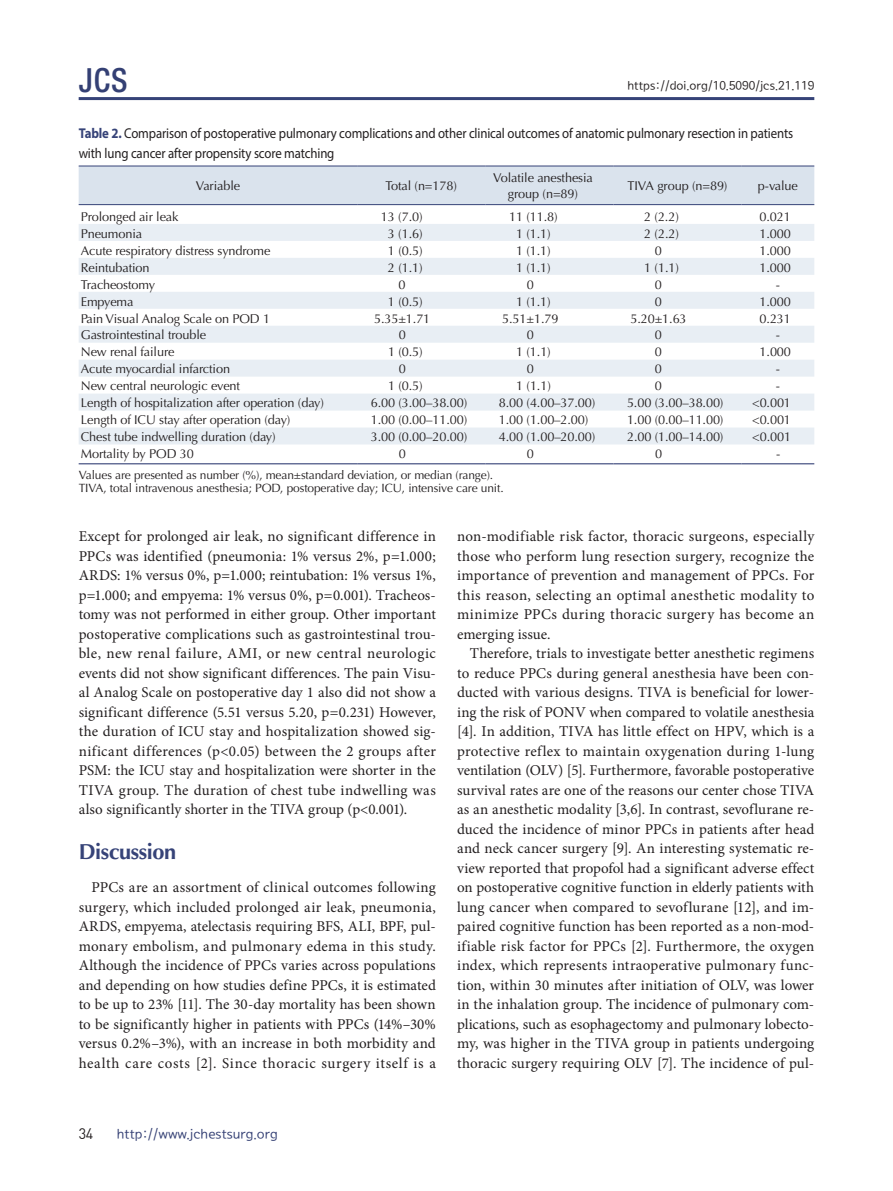
<style>
.page{position:relative;width:893px;height:1191px;background:#fff}
.page>*{position:absolute;margin:0;border:0;box-sizing:border-box;transform-origin:0 0}
.t1{font:500 condensed 33.3px "Helvetica Neue LT Std";color:#344074;scale:.95 1}
.t2{font:700 21.75px "Optima LT Std";letter-spacing:-.02em;color:#364378}
.t3{font:15px/19.5px "Minion Pro";letter-spacing:.02em;color:#231f20;text-align:justify}
.t4{font:15px "Dinreg";color:#231f20;scale:.95 1}
.t5{font:14.25px/19.5px "Myriad Pro";letter-spacing:-.01em;color:#231f20;scale:.9 1}
.t6{font:13.5px "Seoul Namsan M";color:#344074}
.t7{font:12.75px/16.5px "Optima LT Std";letter-spacing:-.01em;color:#231f20;text-align:center}
.t8{font:12px/13.5px "Optima LT Std";letter-spacing:-.01em;color:#231f20}
.t9{font:12px "Seoul Namsan M";color:#231f20}
.s1{font-weight:700;color:#364378}
</style>
<div class="page">
<hr style="left:79px;top:97px;width:735px;height:3px;background:#364378">
<div style="left:79px;top:167px;width:735px;height:37px;background:#dae3ed"></div>
<svg style="left:79px;top:224px;width:735px;height:220px;fill:#e8eef4"></svg>
<hr style="left:79px;top:166px;width:278px;height:1px;background:#364378">
<hr style="left:357px;top:166px;width:128px;height:1px;background:#364378">
<hr style="left:485px;top:166px;width:128px;height:1px;background:#364378">
<hr style="left:613px;top:166px;width:129px;height:1px;background:#364378">
<hr style="left:742px;top:166px;width:72px;height:1px;background:#364378">
<hr style="left:79px;top:204px;width:278px;height:1px;background:#364378">
<hr style="left:357px;top:204px;width:128px;height:1px;background:#364378">
<hr style="left:485px;top:204px;width:128px;height:1px;background:#364378">
<hr style="left:613px;top:204px;width:129px;height:1px;background:#364378">
<hr style="left:742px;top:204px;width:72px;height:1px;background:#364378">
<hr style="left:79px;top:463px;width:278px;height:1px;background:#364378">
<hr style="left:357px;top:463px;width:128px;height:1px;background:#364378">
<hr style="left:485px;top:463px;width:128px;height:1px;background:#364378">
<hr style="left:613px;top:463px;width:129px;height:1px;background:#364378">
<hr style="left:742px;top:463px;width:72px;height:1px;background:#364378">
<h1 class="t1" style="left:79px;top:60px;width:53px">JCS</h1>
<p class="t9" style="left:627px;top:80px;width:188px">https://doi.org/10.5090/jcs.21.119</p>
<p class="t5" style="left:79px;top:123px;width:795px"><span class="s1">Table 2.</span> Comparison of postoperative pulmonary complications and other clinical outcomes of anatomic pulmonary resection in patients with lung cancer after propensity score matching</p>
<p class="t7" style="left:196px;top:178px;width:46px">Variable</p>
<p class="t7" style="left:385px;top:178px;width:73px">Total (n=178)</p>
<p class="t7" style="left:493px;top:169px;width:101px">Volatile anesthesia group (n=89)</p>
<p class="t7" style="left:627px;top:178px;width:101px">TIVA group (n=89)</p>
<p class="t7" style="left:758px;top:178px;width:42px">p-value</p>
<p class="t7" style="left:81px;top:208px;width:99px">Prolonged air leak</p>
<p class="t7" style="left:381px;top:208px;width:43px">13 (7.0)</p>
<p class="t7" style="left:509px;top:208px;width:50px">11 (11.8)</p>
<p class="t7" style="left:644px;top:208px;width:36px">2 (2.2)</p>
<p class="t7" style="left:759px;top:208px;width:33px">0.021</p>
<p class="t7" style="left:81px;top:225px;width:63px">Pneumonia</p>
<p class="t7" style="left:388px;top:225px;width:36px">3 (1.6)</p>
<p class="t7" style="left:516px;top:225px;width:36px">1 (1.1)</p>
<p class="t7" style="left:644px;top:225px;width:36px">2 (2.2)</p>
<p class="t7" style="left:759px;top:225px;width:33px">1.000</p>
<p class="t7" style="left:81px;top:242px;width:191px">Acute respiratory distress syndrome</p>
<p class="t7" style="left:388px;top:242px;width:36px">1 (0.5)</p>
<p class="t7" style="left:516px;top:242px;width:36px">1 (1.1)</p>
<p class="t7" style="left:655px;top:242px;width:9px">0</p>
<p class="t7" style="left:760px;top:242px;width:33px">1.000</p>
<p class="t7" style="left:81px;top:259px;width:70px">Reintubation</p>
<p class="t7" style="left:388px;top:259px;width:36px">2 (1.1)</p>
<p class="t7" style="left:516px;top:259px;width:36px">1 (1.1)</p>
<p class="t7" style="left:644px;top:259px;width:36px">1 (1.1)</p>
<p class="t7" style="left:760px;top:259px;width:33px">1.000</p>
<p class="t7" style="left:81px;top:276px;width:76px">Tracheostomy</p>
<p class="t7" style="left:399px;top:276px;width:9px">0</p>
<p class="t7" style="left:527px;top:276px;width:9px">0</p>
<p class="t7" style="left:655px;top:276px;width:9px">0</p>
<p class="t7" style="left:776px;top:276px;width:6px">-</p>
<p class="t7" style="left:81px;top:293px;width:54px">Empyema</p>
<p class="t7" style="left:388px;top:293px;width:36px">1 (0.5)</p>
<p class="t7" style="left:516px;top:293px;width:36px">1 (1.1)</p>
<p class="t7" style="left:655px;top:293px;width:9px">0</p>
<p class="t7" style="left:760px;top:293px;width:33px">1.000</p>
<p class="t7" style="left:81px;top:310px;width:191px">Pain Visual Analog Scale on POD 1</p>
<p class="t7" style="left:374px;top:310px;width:58px">5.35±1.71</p>
<p class="t7" style="left:502px;top:310px;width:58px">5.51±1.79</p>
<p class="t7" style="left:630px;top:310px;width:58px">5.20±1.63</p>
<p class="t7" style="left:760px;top:310px;width:33px">0.231</p>
<p class="t7" style="left:81px;top:327px;width:127px">Gastrointestinal trouble</p>
<p class="t7" style="left:399px;top:327px;width:9px">0</p>
<p class="t7" style="left:527px;top:327px;width:9px">0</p>
<p class="t7" style="left:655px;top:327px;width:9px">0</p>
<p class="t7" style="left:776px;top:327px;width:6px">-</p>
<p class="t7" style="left:81px;top:344px;width:95px">New renal failure</p>
<p class="t7" style="left:388px;top:344px;width:36px">1 (0.5)</p>
<p class="t7" style="left:516px;top:344px;width:36px">1 (1.1)</p>
<p class="t7" style="left:655px;top:344px;width:9px">0</p>
<p class="t7" style="left:760px;top:344px;width:33px">1.000</p>
<p class="t7" style="left:81px;top:361px;width:151px">Acute myocardial infarction</p>
<p class="t7" style="left:399px;top:361px;width:9px">0</p>
<p class="t7" style="left:527px;top:361px;width:9px">0</p>
<p class="t7" style="left:655px;top:361px;width:9px">0</p>
<p class="t7" style="left:776px;top:361px;width:6px">-</p>
<p class="t7" style="left:81px;top:378px;width:161px">New central neurologic event</p>
<p class="t7" style="left:388px;top:378px;width:36px">1 (0.5)</p>
<p class="t7" style="left:516px;top:378px;width:36px">1 (1.1)</p>
<p class="t7" style="left:655px;top:378px;width:9px">0</p>
<p class="t7" style="left:776px;top:378px;width:6px">-</p>
<p class="t7" style="left:81px;top:395px;width:245px">Length of hospitalization after operation (day)</p>
<p class="t7" style="left:371px;top:395px;width:98px">6.00 (3.00–38.00)</p>
<p class="t7" style="left:499px;top:395px;width:98px">8.00 (4.00–37.00)</p>
<p class="t7" style="left:627px;top:395px;width:98px">5.00 (3.00–38.00)</p>
<p class="t7" style="left:752px;top:395px;width:40px">&lt;0.001</p>
<p class="t7" style="left:81px;top:412px;width:211px">Length of ICU stay after operation (day)</p>
<p class="t7" style="left:371px;top:412px;width:98px">1.00 (0.00–11.00)</p>
<p class="t7" style="left:499px;top:412px;width:91px">1.00 (1.00–2.00)</p>
<p class="t7" style="left:627px;top:412px;width:98px">1.00 (0.00–11.00)</p>
<p class="t7" style="left:752px;top:412px;width:40px">&lt;0.001</p>
<p class="t7" style="left:81px;top:429px;width:196px">Chest tube indwelling duration (day)</p>
<p class="t7" style="left:371px;top:429px;width:98px">3.00 (0.00–20.00)</p>
<p class="t7" style="left:499px;top:429px;width:98px">4.00 (1.00–20.00)</p>
<p class="t7" style="left:627px;top:429px;width:98px">2.00 (1.00–14.00)</p>
<p class="t7" style="left:752px;top:429px;width:40px">&lt;0.001</p>
<p class="t7" style="left:81px;top:446px;width:114px">Mortality by POD 30</p>
<p class="t7" style="left:399px;top:446px;width:9px">0</p>
<p class="t7" style="left:527px;top:446px;width:9px">0</p>
<p class="t7" style="left:655px;top:446px;width:9px">0</p>
<p class="t7" style="left:776px;top:446px;width:6px">-</p>
<p class="t8" style="left:79px;top:468px;width:427px">Values are presented as number (%), mean±standard deviation, or median (range).<br>TIVA, total intravenous anesthesia; POD, postoperative day; ICU, intensive care unit.</p>
<p class="t3" style="left:79px;top:526px;width:359px">Except for prolonged air leak, no significant difference in PPCs was identified (pneumonia: 1% versus 2%, p=1.000; ARDS: 1% versus 0%, p=1.000; reintubation: 1% versus 1%, p=1.000; and empyema: 1% versus 0%, p=0.001). Tracheos&shy;tomy was not performed in either group. Other important postoperative complications such as gastrointestinal trou&shy;ble, new renal failure, AMI, or new central neurologic events did not show significant differences. The pain Visu&shy;al Analog Scale on postoperative day 1 also did not show a significant difference (5.51 versus 5.20, p=0.231) However, the duration of ICU stay and hospitalization showed sig&shy;nificant differences (p&lt;0.05) between the 2 groups after PSM: the ICU stay and hospitalization were shorter in the TIVA group. The duration of chest tube indwelling was also significantly shorter in the TIVA group (p&lt;0.001).</p>
<h2 class="t2" style="left:79px;top:838px;width:99px">Discussion</h2>
<p class="t3" style="left:79px;top:877px;width:359px;text-indent:13px">PPCs are an assortment of clinical outcomes following surgery, which included prolonged air leak, pneumonia, ARDS, empyema, atelectasis requiring BFS, ALI, BPF, pul&shy;monary embolism, and pulmonary edema in this study.<br>Although the incidence of PPCs varies across populations and depending on how studies define PPCs, it is estimated to be up to 23% [11]. The 30-day mortality has been shown to be significantly higher in patients with PPCs (14%–30% versus 0.2%–3%), with an increase in both morbidity and health care costs [2]. Since thoracic surgery itself is a</p>
<p class="t3" style="left:457px;top:526px;width:359px">non-modifiable risk factor, thoracic surgeons, especially those who perform lung resection surgery, recognize the importance of prevention and management of PPCs. For this reason, selecting an optimal anesthetic modality to minimize PPCs during thoracic surgery has become an emerging issue.</p>
<p class="t3" style="left:457px;top:643px;width:359px;text-indent:13px">Therefore, trials to investigate better anesthetic regimens to reduce PPCs during general anesthesia have been con&shy;ducted with various designs. TIVA is beneficial for lower&shy;ing the risk of PONV when compared to volatile anesthesia [4]. In addition, TIVA has little effect on HPV, which is a protective reflex to maintain oxygenation during 1-lung ventilation (OLV) [5]. Furthermore, favorable postoperative survival rates are one of the reasons our center chose TIVA as an anesthetic modality [3,6]. In contrast, sevoflurane re&shy;duced the incidence of minor PPCs in patients after head and neck cancer surgery [9]. An interesting systematic re&shy;view reported that propofol had a significant adverse effect on postoperative cognitive function in elderly patients with lung cancer when compared to sevoflurane [12], and im&shy;paired cognitive function has been reported as a non-mod&shy;ifiable risk factor for PPCs [2]. Furthermore, the oxygen index, which represents intraoperative pulmonary func&shy;tion, within 30 minutes after initiation of OLV, was lower in the inhalation group. The incidence of pulmonary com&shy;plications, such as esophagectomy and pulmonary lobecto&shy;my, was higher in the TIVA group in patients undergoing thoracic surgery requiring OLV [7]. The incidence of pul-</p>
<p class="t4" style="left:79px;top:1124px;width:17px">34</p>
<p class="t6" style="left:117px;top:1126px;width:162px">http://www.jchestsurg.org</p>
</div>
